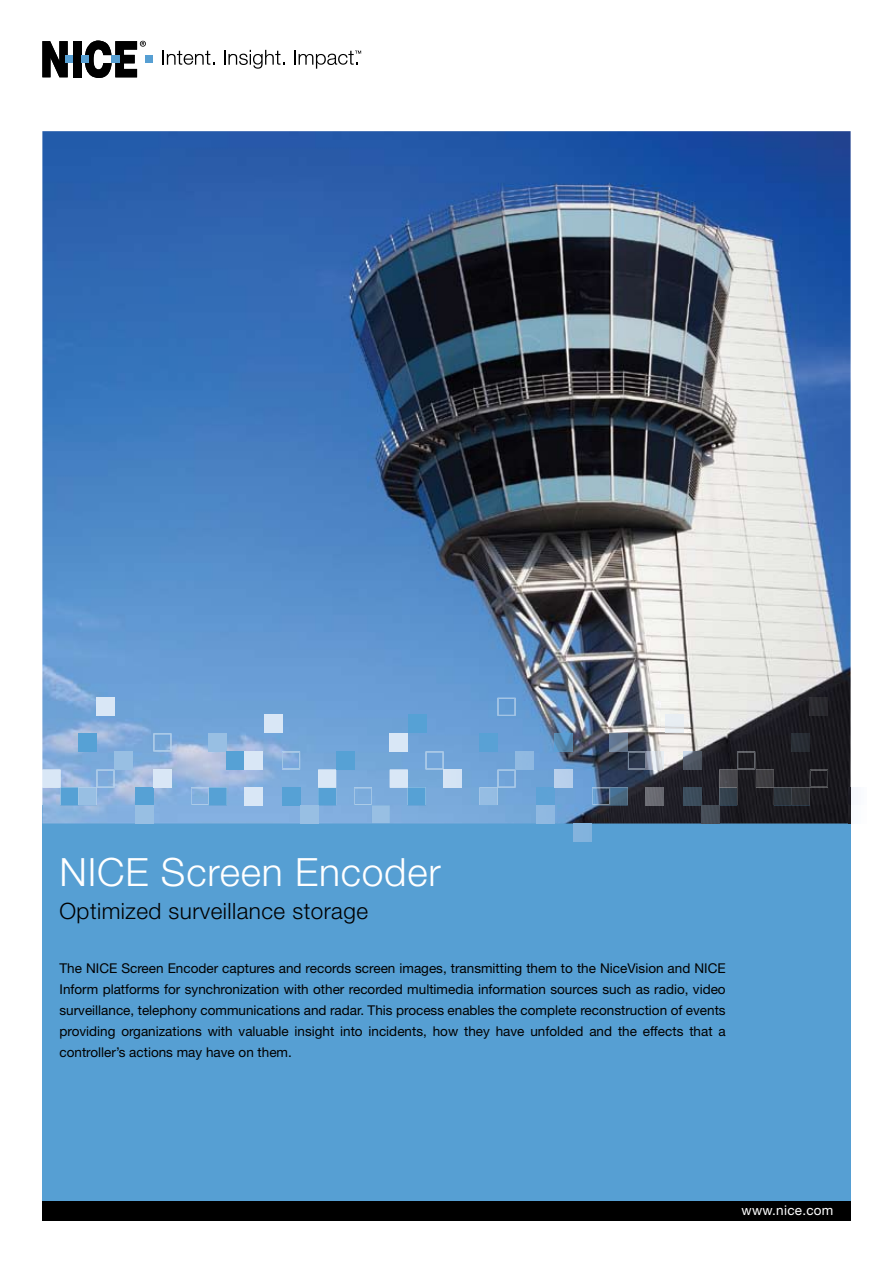
<style>
.page{position:relative;width:893px;height:1263px;background:#fff}
.page>*{position:absolute;margin:0;border:0;box-sizing:border-box;transform-origin:0 0}
.t1{font:300 39px "Helvetica Neue LT Std";letter-spacing:.02em;color:#fff}
.t2{font:300 22.5px "Helvetica Neue LT Std";letter-spacing:.02em;color:#000}
.t3{font:13.5px/21px "Helvetica Neue LT Std";color:#000;text-align:justify}
.t4{font:13.5px "Helvetica Neue LT Std";letter-spacing:.02em;color:#fff}
</style>
<div class="page">
<div style="left:145px;top:55px;width:8px;height:8px;background:#569fd3"></div>
<svg style="left:163px;top:50px;width:52px;height:15px"></svg>
<svg style="left:224px;top:50px;width:61px;height:19px"></svg>
<div style="left:73px;top:41px;width:8px;height:36px;background:#000"></div>
<svg style="left:42px;top:41px;width:26px;height:36px"></svg>
<div style="left:81px;top:55px;width:8px;height:8px;background:#569fd3"></div>
<div style="left:65px;top:55px;width:8px;height:8px;background:#569fd3"></div>
<svg style="left:85px;top:41px;width:61px;height:37px"></svg>
<svg style="left:294px;top:50px;width:67px;height:19px"></svg>
<div style="left:43px;top:806px;width:808px;height:395px;background:#569fd3"></div>
<div style="left:43px;top:1201px;width:808px;height:19px;background:#000"></div>
<img style="left:42px;top:131px;width:809px;height:692px">
<img style="left:60px;top:787px;width:36px;height:18px">
<img style="left:43px;top:770px;width:17px;height:18px">
<img style="left:135px;top:787px;width:18px;height:36px">
<img style="left:153px;top:770px;width:18px;height:18px">
<img style="left:114px;top:751px;width:18px;height:18px">
<img style="left:96px;top:770px;width:18px;height:18px">
<img style="left:96px;top:698px;width:18px;height:18px">
<img style="left:79px;top:733px;width:17px;height:18px">
<img style="left:191px;top:787px;width:36px;height:18px">
<img style="left:209px;top:733px;width:18px;height:18px">
<img style="left:227px;top:751px;width:36px;height:18px">
<img style="left:153px;top:733px;width:18px;height:18px">
<img style="left:245px;top:787px;width:18px;height:18px">
<img style="left:282px;top:787px;width:18px;height:18px">
<img style="left:282px;top:751px;width:18px;height:18px">
<img style="left:318px;top:770px;width:18px;height:35px">
<img style="left:336px;top:751px;width:18px;height:18px">
<img style="left:264px;top:715px;width:18px;height:18px">
<img style="left:300px;top:805px;width:18px;height:18px">
<img style="left:354px;top:787px;width:18px;height:18px">
<img style="left:372px;top:805px;width:18px;height:18px">
<img style="left:408px;top:787px;width:18px;height:18px">
<img style="left:390px;top:770px;width:18px;height:18px">
<img style="left:426px;top:751px;width:18px;height:18px">
<img style="left:408px;top:715px;width:18px;height:18px">
<img style="left:390px;top:733px;width:18px;height:18px">
<img style="left:444px;top:770px;width:18px;height:18px">
<img style="left:480px;top:787px;width:18px;height:18px">
<img style="left:536px;top:787px;width:18px;height:36px">
<img style="left:554px;top:770px;width:18px;height:18px">
<img style="left:515px;top:751px;width:18px;height:18px">
<img style="left:497px;top:770px;width:18px;height:18px">
<img style="left:497px;top:698px;width:18px;height:18px">
<img style="left:480px;top:733px;width:18px;height:18px">
<div style="left:573px;top:824px;width:18px;height:18px;background:#83b3dd"></div>
<img style="left:592px;top:787px;width:36px;height:18px">
<img style="left:610px;top:733px;width:18px;height:18px">
<img style="left:628px;top:751px;width:36px;height:18px">
<img style="left:554px;top:733px;width:18px;height:18px">
<img style="left:646px;top:787px;width:18px;height:18px">
<img style="left:683px;top:787px;width:18px;height:18px">
<img style="left:683px;top:751px;width:18px;height:18px">
<img style="left:719px;top:770px;width:18px;height:35px">
<img style="left:737px;top:751px;width:18px;height:18px">
<img style="left:665px;top:715px;width:18px;height:18px">
<img style="left:701px;top:805px;width:18px;height:18px">
<img style="left:774px;top:787px;width:36px;height:18px">
<img style="left:756px;top:770px;width:18px;height:18px">
<div style="left:851px;top:787px;width:16px;height:18px;background:#f8f9fd"></div>
<img style="left:810px;top:770px;width:18px;height:18px">
<img style="left:810px;top:698px;width:18px;height:18px">
<img style="left:792px;top:733px;width:18px;height:18px">
<div style="left:851px;top:805px;width:16px;height:18px;background:#fafcfe"></div>
<svg style="left:849px;top:787px;width:2px;height:36px"></svg>
<h1 class="t1" style="left:60px;top:848px;width:383px">NICE Screen Encoder</h1>
<h2 class="t2" style="left:60px;top:897px;width:310px">Optimized surveillance storage</h2>
<p class="t3" style="left:60px;top:957px;width:668px">The NICE Screen Encoder captures and records screen images, transmitting them to the NiceVision and NICE Inform platforms for synchronization with other recorded multimedia information sources such as radio, video surveillance, telephony communications and radar. This process enables the complete reconstruction of events providing organizations with valuable insight into incidents, how they have unfolded and the effects that a controller’s actions may have on them.</p>
<p class="t4" style="left:741px;top:1202px;width:93px">www.nice.com</p>
</div>
